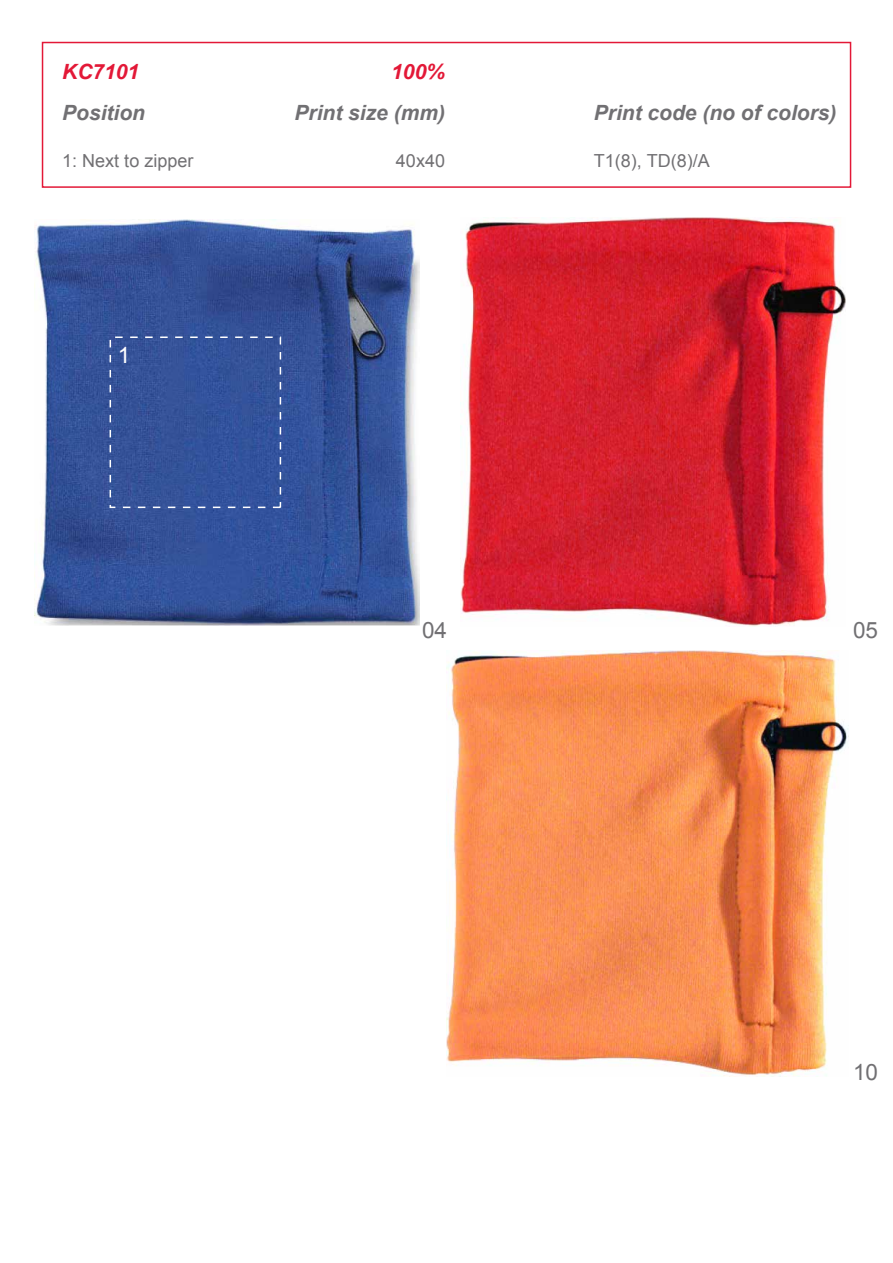
<style>
.page{position:relative;width:893px;height:1263px;background:#fff}
.page>*{position:absolute;margin:0;border:0;box-sizing:border-box;transform-origin:0 0}
.t1{font:22.5px "Arial";color:#717073}
.t2{font:22.5px "Arial";color:#fff}
.t3{font:italic 700 21px "Arial";color:#717073}
.t4{font:italic 700 21px "Arial";color:#e31837}
.t5{font:18px "Arial";color:#717073}
</style>
<div class="page">
<div style="left:42px;top:42px;width:809px;height:146px;border:2px solid #e31837"></div>
<img style="left:35px;top:219px;width:385px;height:407px">
<img style="left:460px;top:217px;width:386px;height:409px">
<div style="left:110px;top:337px;width:171px;height:171px;border:2px dashed #fff"></div>
<img style="left:446px;top:651px;width:402px;height:425px">
<p class="t4" style="left:62px;top:57px;width:79px">KC7101</p>
<p class="t4" style="left:391px;top:57px;width:55px">100%</p>
<p class="t3" style="left:62px;top:99px;width:84px">Position</p>
<p class="t3" style="left:294px;top:99px;width:152px">Print size (mm)</p>
<p class="t3" style="left:594px;top:99px;width:244px">Print code (no of colors)</p>
<p class="t5" style="left:62px;top:149px;width:133px">1: Next to zipper</p>
<p class="t5" style="left:396px;top:149px;width:51px">40x40</p>
<p class="t5" style="left:594px;top:149px;width:118px">T1(8), TD(8)/A</p>
<p class="t2" style="left:118px;top:341px;width:14px">1</p>
<p class="t1" style="left:422px;top:615px;width:27px">04</p>
<p class="t1" style="left:853px;top:615px;width:27px">05</p>
<p class="t1" style="left:853px;top:1057px;width:27px">10</p>
</div>
